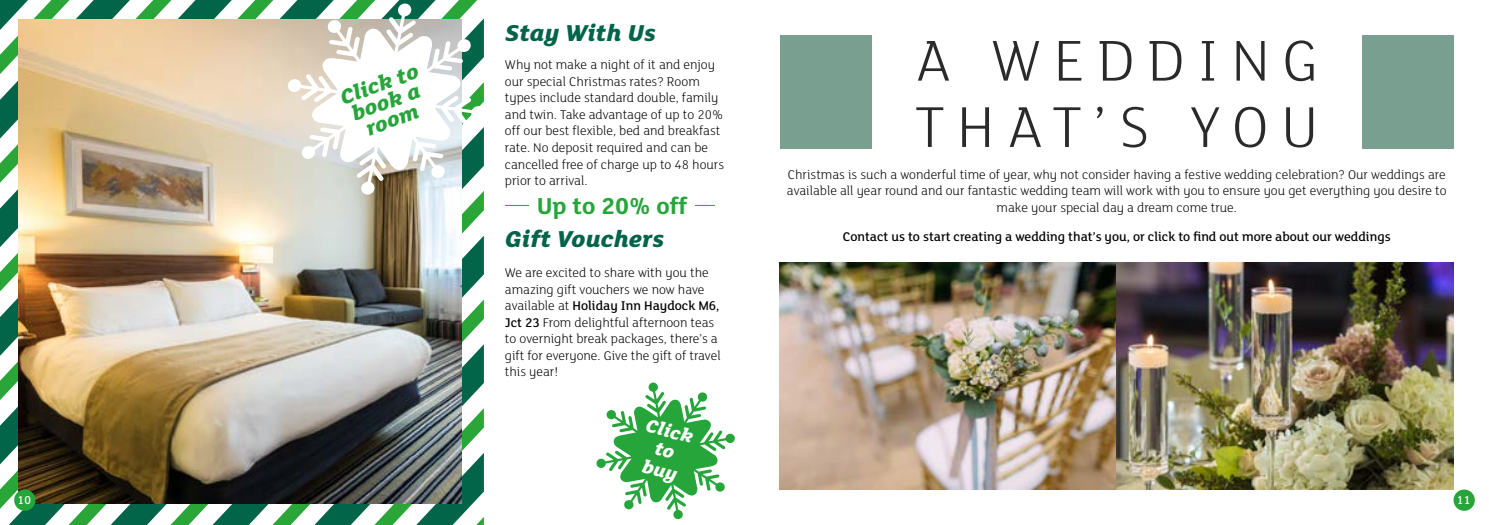
<style>
.page{position:relative;width:1489px;height:525px;background:#fff}
.page>*{position:absolute;margin:0;border:0;box-sizing:border-box;transform-origin:0 0}
.t1{font:300 62.5px/66.2px "FS Lola";letter-spacing:.2em;color:#2a2a2a}
.t2{font:italic 800 25px "FS Lola";color:#00644a}
.t3{font:700 25px "FS Lola";color:#26a53a}
.t4{font:italic 800 22.5px/18.8px "FS Lola";color:#26a53a;text-align:center}
.t5{font:italic 800 20px/20px "FS Lola";color:#fff;text-align:center}
.t6{font:300 13.75px/16.5px "FS Lola";color:#000}
.t7{font:500 13.75px "FS Lola";color:#000}
.t8{font:500 12.5px "FS Lola";color:#fff}
.s1{font-weight:500}
</style>
<div class="page">
<div style="left:780px;top:35px;width:673px;height:114px;background:#799f90"></div>
<svg style="left:69px;top:195px;width:415px;height:329px"></svg>
<svg style="left:0;top:0;width:477px;height:508px"></svg>
<svg style="left:0;top:0;width:273px;height:291px"></svg>
<svg style="left:0;top:0;width:171px;height:183px"></svg>
<svg style="left:0;top:0;width:130px;height:138px"></svg>
<img style="left:19px;top:19px;width:442px;height:484px">
<svg style="left:596px;top:382px;width:139px;height:137px"></svg>
<svg style="left:287px;top:3px;width:197px;height:192px"></svg>
<div style="left:872px;top:34px;width:489px;height:120px;background:#fff"></div>
<img style="left:780px;top:262px;width:673px;height:227px">
<hr style="left:666px;top:205px;width:49px;height:1px;background:#26a53a">
<hr style="left:505px;top:205px;width:48px;height:1px;background:#26a53a">
<div style="left:529px;top:191px;width:165px;height:27px;background:#fff"></div>
<div style="left:14px;top:489px;width:21px;height:21px;background:#26a53a;border-radius:50%"></div>
<div style="left:1453px;top:489px;width:21px;height:21px;background:#26a53a;border-radius:50%"></div>
<h3 class="t4" style="left:337px;top:88px;width:83px;rotate:-20deg">Click to book a room</h3>
<h2 class="t2" style="left:505px;top:16px;width:153px">Stay With Us</h2>
<p class="t6" style="left:505px;top:56px;width:221px">Why not make a night of it and enjoy our special Christmas rates? Room types include standard double, family and twin. Take advantage of up to 20% off our best flexible, bed and breakfast rate. No deposit required and can be cancelled free of charge up to 48 hours prior to arrival.</p>
<h2 class="t3" style="left:536px;top:188px;width:152px">Up to 20% off</h2>
<h2 class="t2" style="left:505px;top:221px;width:160px">Gift Vouchers</h2>
<p class="t6" style="left:505px;top:264px;width:217px">We are excited to share with you the amazing gift vouchers we now have available at <span class="s1">Holiday Inn Haydock M6, Jct 23</span> From delightful afternoon teas to overnight break packages, there’s a gift for everyone. Give the gift of travel this year!</p>
<h3 class="t5" style="left:649px;top:414px;width:50px;rotate:14deg">Click to buy</h3>
<h1 class="t1" style="left:914px;top:25px;width:405px">A WEDDING<br>THAT’S YOU</h1>
<p class="t6" style="left:787px;top:166px;width:661px;text-align:center">Christmas is such a wonderful time of year, why not consider having a festive wedding celebration? Our weddings are available all year round and our fantastic wedding team will work with you to ensure you get everything you desire to make your special day a dream come true.</p>
<p class="t7" style="left:842px;top:227px;width:549px">Contact us to start creating a wedding that’s you, or click to find out more about our weddings</p>
<p class="t8" style="left:17px;top:491px;width:15px">10</p>
<p class="t8" style="left:1456px;top:491px;width:15px">11</p>
</div>
